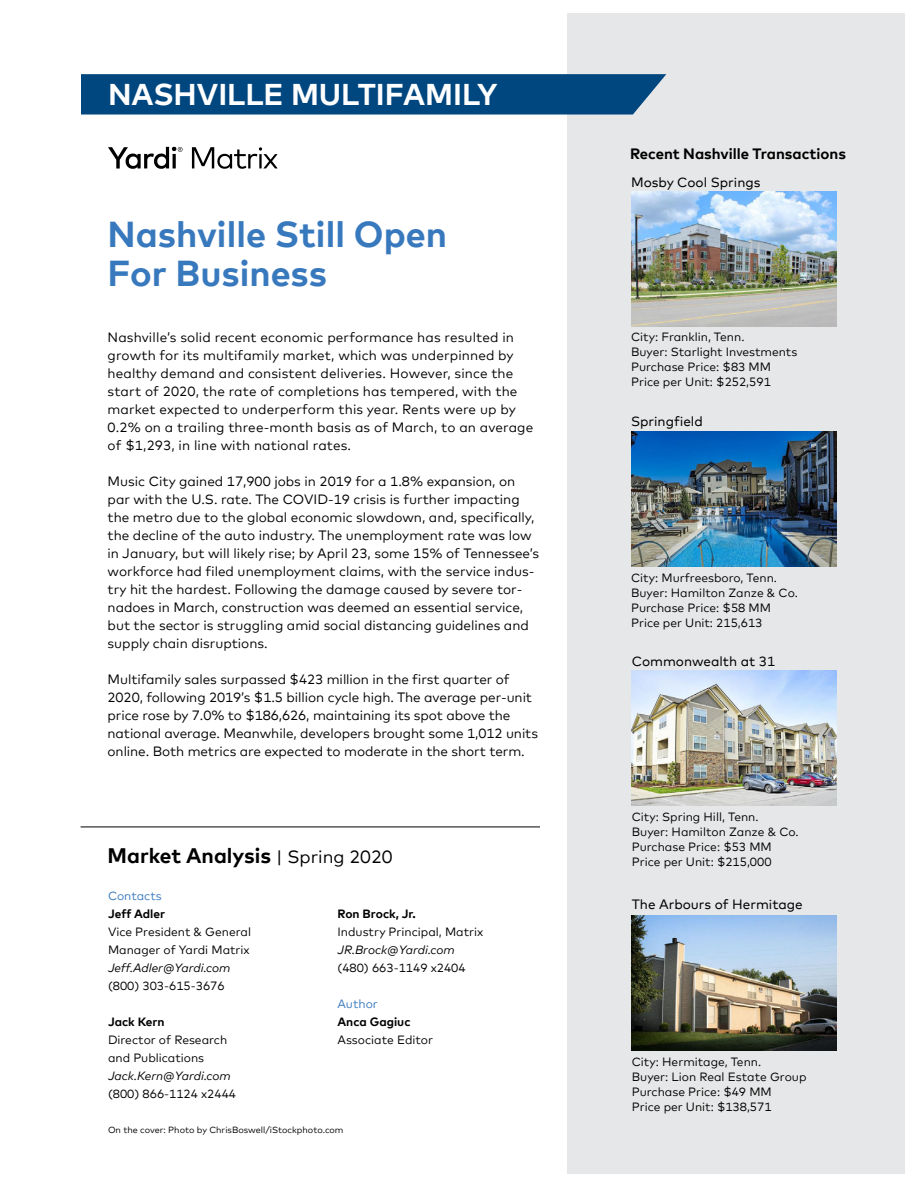
<style>
.page{position:relative;width:918px;height:1188px;background:#fff}
.page>*{position:absolute;margin:0;border:0;box-sizing:border-box;transform-origin:0 0}
.t1{font:700 36px/39px "Mark Offc Pro";color:#3879be}
.t2{font:700 30px "Mark Offc Pro";color:#fff}
.t3{font:700 21px "Mark Offc Pro";color:#000}
.t4{font:700 15px "Mark Offc Pro";color:#000}
.t5{font:13.5px/18px "Mark Offc Pro";color:#000}
.t6{font:13.5px "Mark Offc Pro";color:#000}
.t7{font:12px/15px "Mark Offc Pro";color:#000}
.t8{font:italic 12px "Mark Offc Pro";color:#000}
.t9{font:700 12px "Mark Offc Pro";color:#000}
.t10{font:12px "Mark Offc Pro";color:#3879be}
.t11{font:9px "Mark Offc Pro";color:#000}
.s1{font-weight:400;font-size:18px}
</style>
<div class="page">
<div style="left:567px;top:14px;width:337px;height:1160px;background:#e6e7e8"></div>
<svg style="left:108px;top:147px;width:75px;height:22px"></svg>
<svg style="left:192px;top:147px;width:86px;height:22px"></svg>
<img style="left:632px;top:670px;width:205px;height:135px">
<img style="left:632px;top:915px;width:205px;height:135px">
<img style="left:631px;top:191px;width:205px;height:135px">
<img style="left:631px;top:432px;width:205px;height:135px">
<hr style="left:81px;top:827px;width:459px;height:1px;background:#000">
<svg style="left:81px;top:74px;width:585px;height:41px;background:#094c83"></svg>
<h2 class="t2" style="left:108px;top:71px;width:391px">NASHVILLE MULTIFAMILY</h2>
<h1 class="t1" style="left:108px;top:211px;width:341px">Nashville Still Open<br>For Business</h1>
<p class="t5" style="left:108px;top:327px;width:427px">Nashville’s solid recent economic performance has resulted in growth for its multifamily market, which was underpinned by healthy demand and consistent deliveries. However, since the start of 2020, the rate of completions has tempered, with the market expected to underperform this year. Rents were up by 0.2% on a trailing three-month basis as of March, to an average of $1,293, in line with national rates.</p>
<p class="t5" style="left:108px;top:471px;width:433px">Music City gained 17,900 jobs in 2019 for a 1.8% expansion, on par with the U.S. rate. The COVID-19 crisis is further impacting the metro due to the global economic slowdown, and, specifically, the decline of the auto industry. The unemployment rate was low in January, but will likely rise; by April 23, some 15% of Tennessee’s workforce had filed unemployment claims, with the service indus&shy;try hit the hardest. Following the damage caused by severe tor&shy;nadoes in March, construction was deemed an essential service, but the sector is struggling amid social distancing guidelines and supply chain disruptions.</p>
<p class="t5" style="left:108px;top:669px;width:432px">Multifamily sales surpassed $423 million in the first quarter of 2020, following 2019’s $1.5 billion cycle high. The average per-unit price rose by 7.0% to $186,626, maintaining its spot above the national average. Meanwhile, developers brought some 1,012 units online. Both metrics are expected to moderate in the short term.</p>
<h3 class="t3" style="left:108px;top:839px;width:287px">Market Analysis <span class="s1">| Spring 2020</span></h3>
<p class="t10" style="left:108px;top:887px;width:55px">Contacts</p>
<p class="t9" style="left:108px;top:905px;width:59px">Jeff Adler</p>
<p class="t7" style="left:108px;top:922px;width:145px;line-height:18px">Vice President &amp; General<br>Manager of Yardi Matrix</p>
<p class="t8" style="left:108px;top:959px;width:124px">Jeff.Adler@Yardi.com</p>
<p class="t7" style="left:108px;top:977px;width:118px">(800) 303-615-3676</p>
<p class="t9" style="left:108px;top:1013px;width:58px">Jack Kern</p>
<p class="t7" style="left:108px;top:1030px;width:121px;line-height:18px">Director of Research and Publications</p>
<p class="t8" style="left:108px;top:1067px;width:124px">Jack.Kern@Yardi.com</p>
<p class="t7" style="left:108px;top:1085px;width:130px">(800) 866-1124 x2444</p>
<p class="t9" style="left:338px;top:905px;width:80px">Ron Brock, Jr.</p>
<p class="t7" style="left:338px;top:923px;width:147px">Industry Principal, Matrix</p>
<p class="t8" style="left:338px;top:941px;width:119px">JR.Brock@Yardi.com</p>
<p class="t7" style="left:338px;top:959px;width:130px">(480) 663-1149 x2404</p>
<p class="t10" style="left:338px;top:995px;width:42px">Author</p>
<p class="t9" style="left:338px;top:1013px;width:75px">Anca Gagiuc</p>
<p class="t7" style="left:338px;top:1031px;width:97px">Associate Editor</p>
<p class="t11" style="left:108px;top:1123px;width:237px">On the cover: Photo by ChrisBoswell/iStockphoto.com</p>
<p class="t4" style="left:630px;top:142px;width:217px">Recent Nashville Transactions</p>
<p class="t6" style="left:631px;top:172px;width:131px">Mosby Cool Springs</p>
<p class="t7" style="left:631px;top:328px;width:168px">City: Franklin, Tenn.<br>Buyer: Starlight Investments<br>Purchase Price: $83 MM<br>Price per Unit: $252,591</p>
<p class="t6" style="left:631px;top:411px;width:73px">Springfield</p>
<p class="t7" style="left:631px;top:570px;width:168px">City: Murfreesboro, Tenn.<br>Buyer: Hamilton Zanze &amp; Co.<br>Purchase Price: $58 MM<br>Price per Unit: 215,613</p>
<p class="t6" style="left:632px;top:651px;width:145px">Commonwealth at 31</p>
<p class="t7" style="left:632px;top:808px;width:168px">City: Spring Hill, Tenn.<br>Buyer: Hamilton Zanze &amp; Co.<br>Purchase Price: $53 MM<br>Price per Unit: $215,000</p>
<p class="t6" style="left:632px;top:894px;width:173px">The Arbours of Hermitage</p>
<p class="t7" style="left:632px;top:1053px;width:176px">City: Hermitage, Tenn.<br>Buyer: Lion Real Estate Group<br>Purchase Price: $49 MM<br>Price per Unit: $138,571</p>
</div>
